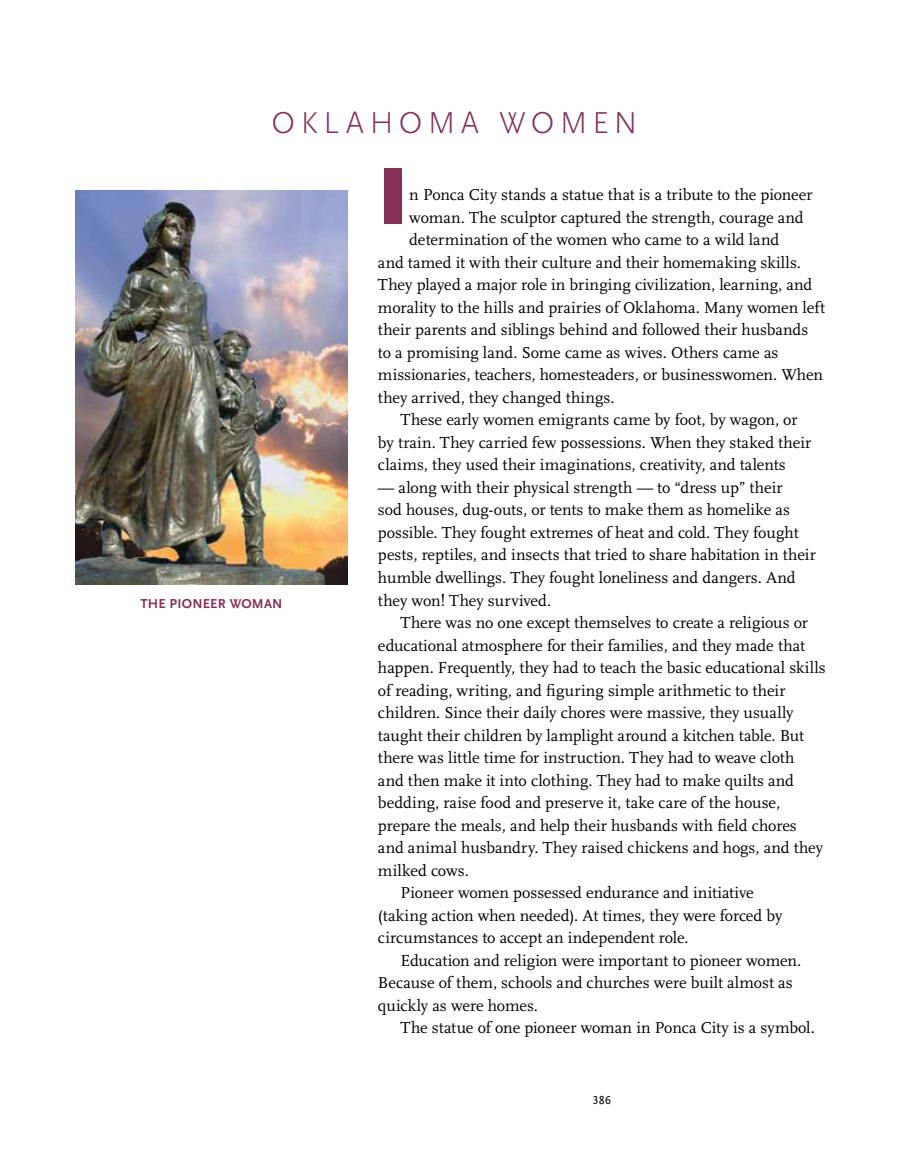
<style>
.page{position:relative;width:918px;height:1175px;background:#fff}
.page>*{position:absolute;margin:0;border:0;box-sizing:border-box;transform-origin:0 0}
.t1{font:900 84.75px "Scala Sans OT";color:#833156}
.t2{font:300 31.5px "Scala Sans OT";letter-spacing:.17em;color:#83305b}
.t3{font:16.5px/22.5px "Scala OT";color:#000}
.t4{font:700 13.5px "Scala Sans OT";letter-spacing:.015em;color:#83305b}
.t5{font:12px "Scala Sans OT";color:#000}
</style>
<div class="page">
<img style="left:76px;top:191px;width:271px;height:393px">
<h2 class="t2" style="left:272px;top:105px;width:367px">OKLAHO MA WO MEN</h2>
<h1 class="t1" style="left:378px;top:148px;width:32px">I</h1>
<p class="t3" style="left:409px;top:184px;width:405px">n Ponca City stands a statue that is a tribute to the pioneer</p>
<p class="t3" style="left:409px;top:206px;width:396px">woman. The sculptor captured the strength, courage and</p>
<p class="t3" style="left:409px;top:229px;width:371px">determination of the women who came to a wild land</p>
<p class="t3" style="left:378px;top:251px;width:425px">and tamed it with their culture and their homemaking skills.</p>
<p class="t3" style="left:378px;top:274px;width:436px">They played a major role in bringing civilization, learning, and</p>
<p class="t3" style="left:378px;top:296px;width:449px">morality to the hills and prairies of Oklahoma. Many women left</p>
<p class="t3" style="left:378px;top:319px;width:432px">their parents and siblings behind and followed their husbands</p>
<p class="t3" style="left:378px;top:341px;width:402px">to a promising land. Some came as wives. Others came as</p>
<p class="t3" style="left:378px;top:364px;width:447px">missionaries, teachers, homesteaders, or businesswomen. When</p>
<p class="t3" style="left:378px;top:386px;width:238px">they arrived, they changed things.</p>
<p class="t3" style="left:401px;top:409px;width:399px">These early women emigrants came by foot, by wagon, or</p>
<p class="t3" style="left:378px;top:431px;width:435px">by train. They carried few possessions. When they staked their</p>
<p class="t3" style="left:378px;top:454px;width:409px">claims, they used their imaginations, creativity, and talents</p>
<p class="t3" style="left:378px;top:477px;width:440px">— along with their physical strength — to “dress up” their<br>sod houses, dug-outs, or tents to make them as homelike as possible. They fought extremes of heat and cold. They fought pests, reptiles, and insects that tried to share habitation in their humble dwellings. They fought loneliness and dangers. And they won! They survived.</p>
<p class="t3" style="left:401px;top:612px;width:409px">There was no one except themselves to create a religious or</p>
<p class="t3" style="left:378px;top:634px;width:429px">educational atmosphere for their families, and they made that</p>
<p class="t3" style="left:378px;top:657px;width:449px">happen. Frequently, they had to teach the basic educational skills</p>
<p class="t3" style="left:378px;top:679px;width:409px">of reading, writing, and figuring simple arithmetic to their</p>
<p class="t3" style="left:378px;top:702px;width:417px">children. Since their daily chores were massive, they usually</p>
<p class="t3" style="left:378px;top:724px;width:428px">taught their children by lamplight around a kitchen table. But</p>
<p class="t3" style="left:378px;top:747px;width:418px">there was little time for instruction. They had to weave cloth</p>
<p class="t3" style="left:378px;top:769px;width:418px">and then make it into clothing. They had to make quilts and</p>
<p class="t3" style="left:378px;top:792px;width:404px">bedding, raise food and preserve it, take care of the house,</p>
<p class="t3" style="left:378px;top:814px;width:420px">prepare the meals, and help their husbands with field chores</p>
<p class="t3" style="left:378px;top:837px;width:447px">and animal husbandry. They raised chickens and hogs, and they</p>
<p class="t3" style="left:378px;top:859px;width:92px">milked cows.</p>
<p class="t3" style="left:401px;top:882px;width:355px">Pioneer women possessed endurance and initiative</p>
<p class="t3" style="left:378px;top:904px;width:406px">(taking action when needed). At times, they were forced by</p>
<p class="t3" style="left:378px;top:927px;width:312px">circumstances to accept an independent role.</p>
<p class="t3" style="left:401px;top:949px;width:402px">Education and religion were important to pioneer women.</p>
<p class="t3" style="left:378px;top:972px;width:416px">Because of them, schools and churches were built almost as</p>
<p class="t3" style="left:378px;top:994px;width:162px">quickly as were homes.</p>
<p class="t3" style="left:401px;top:1017px;width:416px">The statue of one pioneer woman in Ponca City is a symbol.</p>
<p class="t4" style="left:140px;top:596px;width:144px">THE PIONEER WOMAN</p>
<p class="t5" style="left:593px;top:1094px;width:20px">386</p>
</div>
